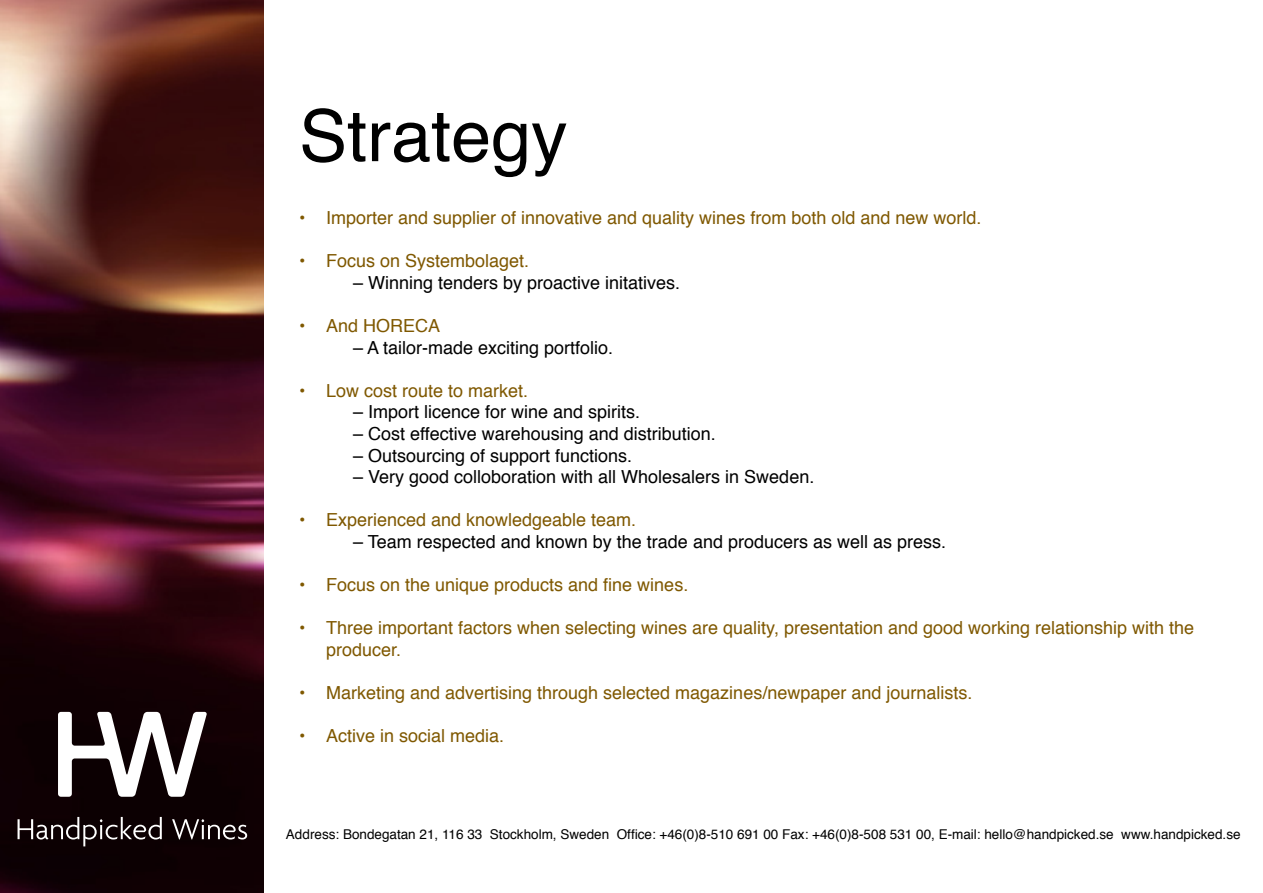
<style>
.page{position:relative;width:1263px;height:893px;background:#fff}
.page>*{position:absolute;margin:0;border:0;box-sizing:border-box;transform-origin:0 0}
.t1{font:72px "Helvetica";color:#000}
.t2{font:18px/21.6px "Helvetica";color:#7f5800}
.t3{font:18px "Helvetica";color:#000}
.t4{font:13.5px "Helvetica";color:#000}
</style>
<div class="page">
<img style="left:0;top:0;width:264px;height:893px">
<svg style="left:18px;top:817px;width:144px;height:29px;background:#382e30"></svg>
<svg style="left:172px;top:819px;width:75px;height:20px"></svg>
<svg style="left:58px;top:712px;width:149px;height:85px"></svg>
<h1 class="t1" style="left:299px;top:80px;width:270px">Strategy</h1>
<p class="t2" style="left:299px;top:207px;width:684px">• Importer and supplier of innovative and quality wines from both old and new world.</p>
<p class="t2" style="left:299px;top:251px;width:232px">• Focus on Systembolaget.</p>
<p class="t3" style="left:353px;top:269px;width:329px">– Winning tenders by proactive initatives.</p>
<p class="t2" style="left:299px;top:315px;width:143px">• And HORECA</p>
<p class="t3" style="left:353px;top:333px;width:262px">– A tailor-made exciting portfolio.</p>
<p class="t2" style="left:299px;top:380px;width:231px">• Low cost route to market.</p>
<p class="t3" style="left:353px;top:398px;width:289px">– Import licence for wine and spirits.</p>
<p class="t3" style="left:353px;top:420px;width:364px">– Cost effective warehousing and distribution.</p>
<p class="t3" style="left:353px;top:441px;width:281px">– Outsourcing of support functions.</p>
<p class="t3" style="left:353px;top:463px;width:463px">– Very good colloboration with all Wholesalers in Sweden.</p>
<p class="t2" style="left:299px;top:510px;width:339px">• Experienced and knowledgeable team.</p>
<p class="t3" style="left:353px;top:528px;width:594px">– Team respected and known by the trade and producers as well as press.</p>
<p class="t2" style="left:299px;top:575px;width:391px">• Focus on the unique products and fine wines.</p>
<p class="t2" style="left:326px;top:618px;width:870px;text-indent:-27px">• Three important factors when selecting wines are quality, presentation and good working relationship with the producer.</p>
<p class="t2" style="left:299px;top:683px;width:675px">• Marketing and advertising through selected magazines/newpaper and journalists.</p>
<p class="t2" style="left:299px;top:726px;width:207px">• Active in social media.</p>
<p class="t4" style="left:286px;top:823px;width:956px">Address: Bondegatan 21, 116 33 Stockholm, Sweden Office: +46(0)8-510 691 00 Fax: +46(0)8-508 531 00, E-mail: hello@handpicked.se www.handpicked.se</p>
</div>
